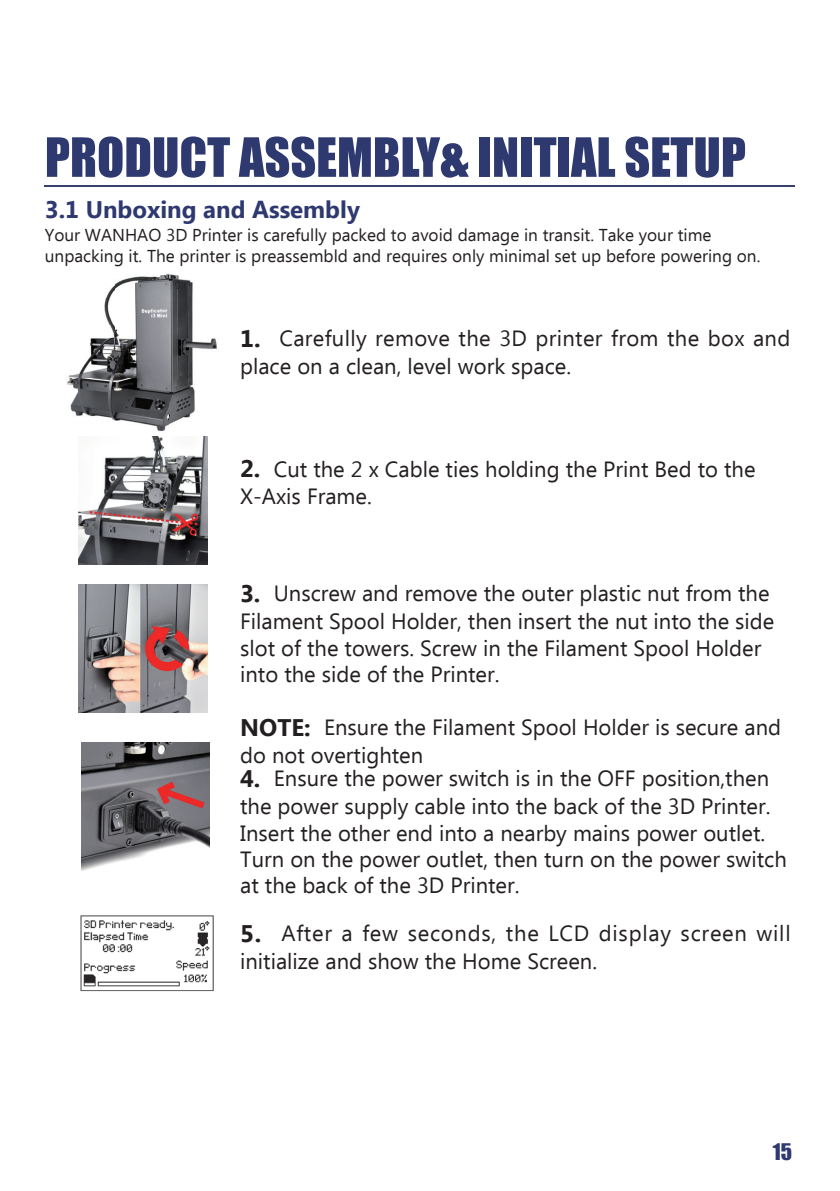
<style>
.page{position:relative;width:840px;height:1191px;background:#fff}
.page>*{position:absolute;margin:0;border:0;box-sizing:border-box;transform-origin:0 0}
.t1{font:50px "Impact";color:#2e3970}
.t2{font:700 24px "Ebrima";color:#2e3970}
.t3{font:22px/26.8px "Ebrima";color:#231f20}
.t4{font:22px/27.8px "Ebrima";letter-spacing:.035em;color:#231f20}
.t5{font:21px "Impact";color:#2e3970}
.t6{font:17.2px/20.6px "Ebrima";color:#231f20}
.s1{font-weight:700;font-size:24px}
</style>
<div class="page">
<img style="left:66px;top:273px;width:151px;height:158px">
<img style="left:79px;top:436px;width:128px;height:129px">
<img style="left:79px;top:584px;width:128px;height:129px">
<img style="left:81px;top:742px;width:129px;height:129px">
<img style="left:80px;top:915px;width:134px;height:77px">
<hr style="left:45px;top:185px;width:749px;height:2px;background:#384071">
<h1 class="t1" style="left:45px;top:118px;width:702px">PRODUCT ASSEMbLY&amp; INITIAL SETUP</h1>
<p class="t2" style="left:45px;top:192px;width:316px">3.1 Unboxing and Assembly</p>
<p class="t6" style="left:45px;top:226px;width:716px">Your WANHAO 3D Printer is carefully packed to avoid damage in transit. Take your time unpacking it. The printer is preassembld and requires only minimal set up before powering on.</p>
<p class="t3" style="left:240px;top:326px;width:551px;line-height:27.8px"><span class="s1">1.</span> Carefully remove the 3D printer from the box and place on a clean, level work space.</p>
<p class="t3" style="left:240px;top:456px;width:516px;line-height:27.8px"><span class="s1">2.</span> Cut the 2 x Cable ties holding the Print Bed to the<br>X-Axis Frame.</p>
<p class="t3" style="left:240px;top:581px;width:535px"><span class="s1">3.</span> Unscrew and remove the outer plastic nut from the Filament Spool Holder, then insert the nut into the side slot of the towers. Screw in the Filament Spool Holder into the side of the Printer.</p>
<p class="t3" style="left:240px;top:715px;width:542px;line-height:27.8px"><span class="s1">NOTE:</span> Ensure the Filament Spool Holder is secure and do not overtighten</p>
<p class="t3" style="left:240px;top:766px;width:548px"><span class="s1">4.</span> Ensure the power switch is in the OFF position,then the power supply cable into the back of the 3D Printer.<br>Insert the other end into a nearby mains power outlet.<br>Turn on the power outlet, then turn on the power switch at the back of the 3D Printer.</p>
<p class="t4" style="left:240px;top:921px;width:551px"><span class="s1">5.</span> After a few seconds, the LCD display screen will initialize and show the Home Screen.</p>
<p class="t5" style="left:772px;top:1135px;width:21px">15</p>
</div>
